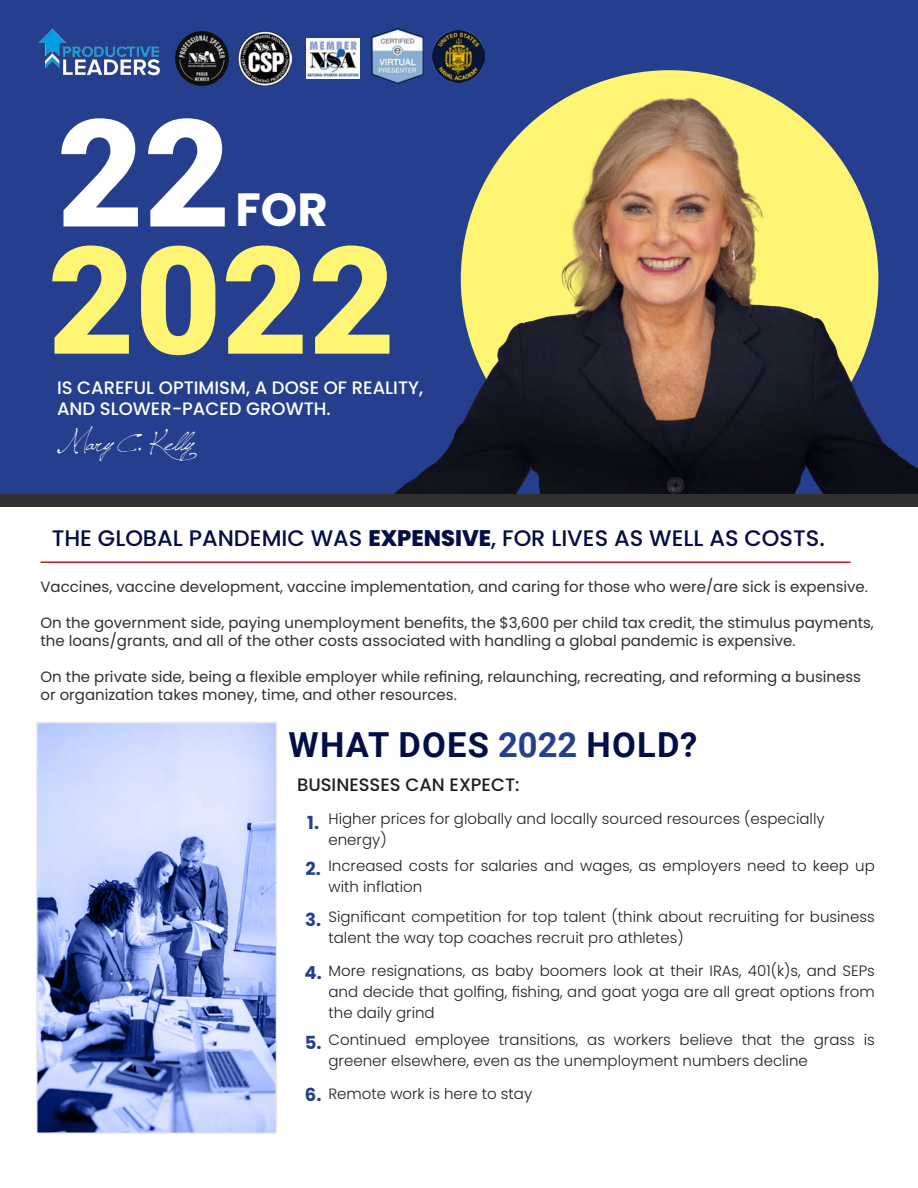
<style>
.page{position:relative;width:918px;height:1188px;background:#fff}
.page>*{position:absolute;margin:0;border:0;box-sizing:border-box;transform-origin:0 0}
.t1{font:900 150px "Roboto";color:#fff575}
.t2{font:900 150px "Roboto";color:#fff}
.t3{font:700 46.5px "Poppins";color:#fff}
.t4{font:700 34.5px "Roboto";letter-spacing:.035em;color:#030d46}
.t5{font:28.5px "Jellyka Saint Andrews Queen";color:#fff}
.t6{font:500 22.5px "Poppins";color:#030d46}
.t7{font:500 18px/21.6px "Poppins";color:#fff}
.t8{font:500 18px "Poppins";color:#231f20}
.t9{font:700 18px "Poppins";color:#253f8e}
.t10{font:300 15px/21px "Poppins";color:#231f20}
.t11{font:15px/18px "Poppins";color:#312f30}
.s1{font-weight:800}
.s2{color:#253f8e}
</style>
<div class="page">
<div style="left:0;top:0;width:918px;height:495px;background:#253f8e"></div>
<img style="left:38px;top:29px;width:123px;height:47px">
<img style="left:392px;top:94px;width:526px;height:401px">
<img style="left:176px;top:32px;width:53px;height:53px">
<img style="left:238px;top:32px;width:54px;height:53px">
<img style="left:306px;top:39px;width:54px;height:40px">
<img style="left:372px;top:29px;width:51px;height:54px">
<img style="left:433px;top:31px;width:51px;height:51px">
<hr style="left:40px;top:561px;width:810px;height:2px;background:#b62126">
<img style="left:39px;top:725px;width:235px;height:406px">
<div style="left:36px;top:722px;width:241px;height:412px;border:2px solid #eae8e9"></div>
<div style="left:0;top:495px;width:918px;height:12px;background:#312f30"></div>
<p class="t2" style="left:57px;top:68px;width:175px">22</p>
<p class="t1" style="left:48px;top:195px;width:349px">2022</p>
<p class="t3" style="left:236px;top:183px;width:94px">FOR</p>
<p class="t7" style="left:57px;top:377px;width:368px">IS CAREFUL OPTIMISM, A DOSE OF REALITY,<br>AND SLOWER-PACED GROWTH.</p>
<p class="t5" style="left:57px;top:423px;width:141px">Mary C. Kelly</p>
<p class="t6" style="left:52px;top:525px;width:775px">THE GLOBAL PANDEMIC WAS <span class="s1">EXPENSIVE</span>, FOR LIVES AS WELL AS COSTS.</p>
<p class="t11" style="left:40px;top:578px;width:829px">Vaccines, vaccine development, vaccine implementation, and caring for those who were/are sick is expensive.</p>
<p class="t11" style="left:40px;top:614px;width:835px">On the government side, paying unemployment benefits, the $3,600 per child tax credit, the stimulus payments, the loans/grants, and all of the other costs associated with handling a global pandemic is expensive.</p>
<p class="t11" style="left:40px;top:668px;width:822px">On the private side, being a flexible employer while refining, relaunching, recreating, and reforming a business or organization takes money, time, and other resources.</p>
<p class="t4" style="left:289px;top:720px;width:410px">WHAT DOES <span class="s2">2022</span> HOLD?</p>
<p class="t8" style="left:297px;top:774px;width:224px">BUSINESSES CAN EXPECT:</p>
<p class="t10" style="left:328px;top:808px;width:498px">Higher prices for globally and locally sourced resources (especially energy)</p>
<p class="t10" style="left:328px;top:855px;width:548px">Increased costs for salaries and wages, as employers need to keep up with inflation</p>
<p class="t10" style="left:328px;top:907px;width:548px">Significant competition for top talent (think about recruiting for business talent the way top coaches recruit pro athletes)</p>
<p class="t10" style="left:328px;top:960px;width:548px;text-align:justify">More resignations, as baby boomers look at their IRAs, 401(k)s, and SEPs and decide that golfing, fishing, and goat yoga are all great options from the daily grind</p>
<p class="t10" style="left:328px;top:1030px;width:548px">Continued employee transitions, as workers believe that the grass is greener elsewhere, even as the unemployment numbers decline</p>
<p class="t10" style="left:328px;top:1084px;width:205px">Remote work is here to stay</p>
<p class="t9" style="left:307px;top:812px;width:13px">1.</p>
<p class="t9" style="left:306px;top:859px;width:17px">2.</p>
<p class="t9" style="left:305px;top:910px;width:17px">3.</p>
<p class="t9" style="left:305px;top:963px;width:19px">4.</p>
<p class="t9" style="left:305px;top:1032px;width:18px">5.</p>
<p class="t9" style="left:305px;top:1084px;width:18px">6.</p>
</div>
